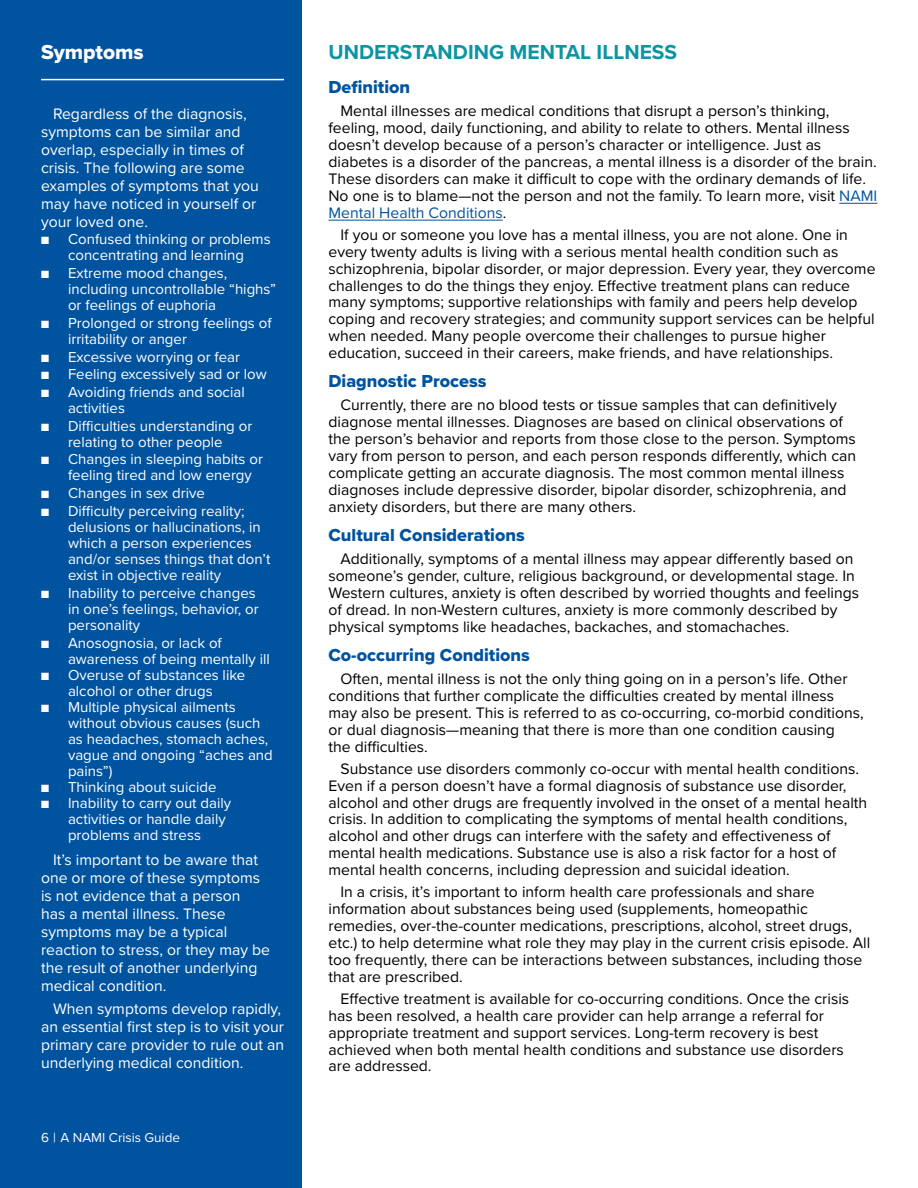
<style>
.page{position:relative;width:918px;height:1188px;background:#fff}
.page>*{position:absolute;margin:0;border:0;box-sizing:border-box;transform-origin:0 0}
.t1{font:700 21px "Proxima Nova";color:#0b95a3}
.t2{font:21px "Proxima Nova Extrabld";color:#fff}
.t3{font:18px "Proxima Nova Extrabld";color:#00539f}
.t4{font:15.75px/16.8px "Proxima Nova";color:#000}
.t5{font:15.75px/18px "Proxima Nova";color:#fff}
.t6{font:15px/16px "Proxima Nova";color:#fff}
.t7{font:13.5px "Proxima Nova";color:#fff}
.s1{color:#00539f}
</style>
<div class="page">
<hr style="left:839px;top:203px;width:39px;height:1px;background:#00539f">
<hr style="left:328px;top:220px;width:175px;height:1px;background:#00539f">
<div style="left:0;top:0;width:302px;height:1188px;background:#00539f"></div>
<hr style="left:41px;top:79px;width:243px;height:1px;background:#fff">
<h1 class="t2" style="left:41px;top:36px;width:104px">Symptoms</h1>
<p class="t5" style="left:41px;top:104px;width:219px;text-indent:12px">Regardless of the diagnosis, symptoms can be similar and overlap, especially in times of crisis. The following are some examples of symptoms that you may have noticed in yourself or your loved one.</p>
<p class="t6" style="left:41px;top:231px;width:231px;text-align:center">■ Confused thinking or problems concentrating and learning</p>
<p class="t6" style="left:68px;top:264px;width:210px;text-indent:-27px">■ Extreme mood changes, including uncontrollable “highs” or feelings of euphoria</p>
<p class="t6" style="left:68px;top:314px;width:205px;text-indent:-27px">■ Prolonged or strong feelings of irritability or anger</p>
<p class="t6" style="left:41px;top:348px;width:201px">■ Excessive worrying or fear</p>
<p class="t6" style="left:41px;top:366px;width:227px">■ Feeling excessively sad or low</p>
<p class="t6" style="left:68px;top:383px;width:178px;text-indent:-27px">■ Avoiding friends and social activities</p>
<p class="t6" style="left:41px;top:417px;width:213px;text-align:center">■ Difficulties understanding or relating to other people</p>
<p class="t6" style="left:68px;top:451px;width:196px;text-indent:-27px">■ Changes in sleeping habits or feeling tired and low energy</p>
<p class="t6" style="left:41px;top:484px;width:165px">■ Changes in sex drive</p>
<p class="t6" style="left:68px;top:502px;width:204px;text-indent:-27px">■ Difficulty perceiving reality; delusions or hallucinations, in which a person experiences and/or senses things that don’t exist in objective reality</p>
<p class="t6" style="left:68px;top:584px;width:192px;text-indent:-27px">■ Inability to perceive changes in one’s feelings, behavior, or personality</p>
<p class="t6" style="left:68px;top:634px;width:203px;text-indent:-27px">■ Anosognosia, or lack of awareness of being mentally ill</p>
<p class="t6" style="left:41px;top:666px;width:206px;text-align:center">■ Overuse of substances like alcohol or other drugs</p>
<p class="t6" style="left:68px;top:698px;width:206px;text-indent:-27px">■ Multiple physical ailments without obvious causes (such as headaches, stomach aches, vague and ongoing “aches and pains”)</p>
<p class="t6" style="left:41px;top:778px;width:177px">■ Thinking about suicide</p>
<p class="t6" style="left:68px;top:794px;width:165px;text-indent:-27px">■ Inability to carry out daily activities or handle daily problems and stress</p>
<p class="t5" style="left:41px;top:850px;width:231px;text-indent:12px">It’s important to be aware that one or more of these symptoms is not evidence that a person<br>has a mental illness. These symptoms may be a typical reaction to stress, or they may be the result of another underlying medical condition.</p>
<p class="t5" style="left:41px;top:999px;width:245px;text-indent:12px">When symptoms develop rapidly, an essential first step is to visit your primary care provider to rule out an underlying medical condition.</p>
<p class="t7" style="left:41px;top:1128px;width:141px">6 | A NAMI Crisis Guide</p>
<h1 class="t1" style="left:328px;top:36px;width:350px">UNDERSTANDING MENTAL ILLNESS</h1>
<p class="t3" style="left:328px;top:74px;width:83px">Definition</p>
<p class="t4" style="left:329px;top:102px;width:550px;text-indent:12px">Mental illnesses are medical conditions that disrupt a person’s thinking, feeling, mood, daily functioning, and ability to relate to others. Mental illness doesn’t develop because of a person’s character or intelligence. Just as diabetes is a disorder of the pancreas, a mental illness is a disorder of the brain.<br>These disorders can make it difficult to cope with the ordinary demands of life.<br>No one is to blame—not the person and not the family. To learn more, visit <span class="s1">NAMI Mental Health Conditions</span>.</p>
<p class="t4" style="left:329px;top:226px;width:549px;text-indent:12px">If you or someone you love has a mental illness, you are not alone. One in every twenty adults is living with a serious mental health condition such as schizophrenia, bipolar disorder, or major depression. Every year, they overcome challenges to do the things they enjoy. Effective treatment plans can reduce many symptoms; supportive relationships with family and peers help develop coping and recovery strategies; and community support services can be helpful when needed. Many people overcome their challenges to pursue higher education, succeed in their careers, make friends, and have relationships.</p>
<p class="t3" style="left:328px;top:368px;width:160px">Diagnostic Process</p>
<p class="t4" style="left:329px;top:396px;width:529px;text-indent:12px">Currently, there are no blood tests or tissue samples that can definitively diagnose mental illnesses. Diagnoses are based on clinical observations of the person’s behavior and reports from those close to the person. Symptoms vary from person to person, and each person responds differently, which can complicate getting an accurate diagnosis. The most common mental illness diagnoses include depressive disorder, bipolar disorder, schizophrenia, and anxiety disorders, but there are many others.</p>
<p class="t3" style="left:328px;top:521px;width:198px">Cultural Considerations</p>
<p class="t4" style="left:329px;top:550px;width:532px;text-indent:12px">Additionally, symptoms of a mental illness may appear differently based on someone’s gender, culture, religious background, or developmental stage. In Western cultures, anxiety is often described by worried thoughts and feelings of dread. In non-Western cultures, anxiety is more commonly described by physical symptoms like headaches, backaches, and stomachaches.</p>
<p class="t3" style="left:328px;top:641px;width:203px">Co-occurring Conditions</p>
<p class="t4" style="left:329px;top:670px;width:537px;text-indent:12px">Often, mental illness is not the only thing going on in a person’s life. Other conditions that further complicate the difficulties created by mental illness may also be present. This is referred to as co-occurring, co-morbid conditions, or dual diagnosis—meaning that there is more than one condition causing<br>the difficulties.</p>
<p class="t4" style="left:329px;top:760px;width:540px;text-indent:12px">Substance use disorders commonly co-occur with mental health conditions.<br>Even if a person doesn’t have a formal diagnosis of substance use disorder, alcohol and other drugs are frequently involved in the onset of a mental health crisis. In addition to complicating the symptoms of mental health conditions, alcohol and other drugs can interfere with the safety and effectiveness of mental health medications. Substance use is also a risk factor for a host of mental health concerns, including depression and suicidal ideation.</p>
<p class="t4" style="left:329px;top:883px;width:543px;text-indent:12px">In a crisis, it’s important to inform health care professionals and share information about substances being used (supplements, homeopathic remedies, over-the-counter medications, prescriptions, alcohol, street drugs, etc.) to help determine what role they may play in the current crisis episode. All too frequently, there can be interactions between substances, including those that are prescribed.</p>
<p class="t4" style="left:329px;top:990px;width:522px;text-indent:12px">Effective treatment is available for co-occurring conditions. Once the crisis has been resolved, a health care provider can help arrange a referral for appropriate treatment and support services. Long-term recovery is best achieved when both mental health conditions and substance use disorders are addressed.</p>
</div>
